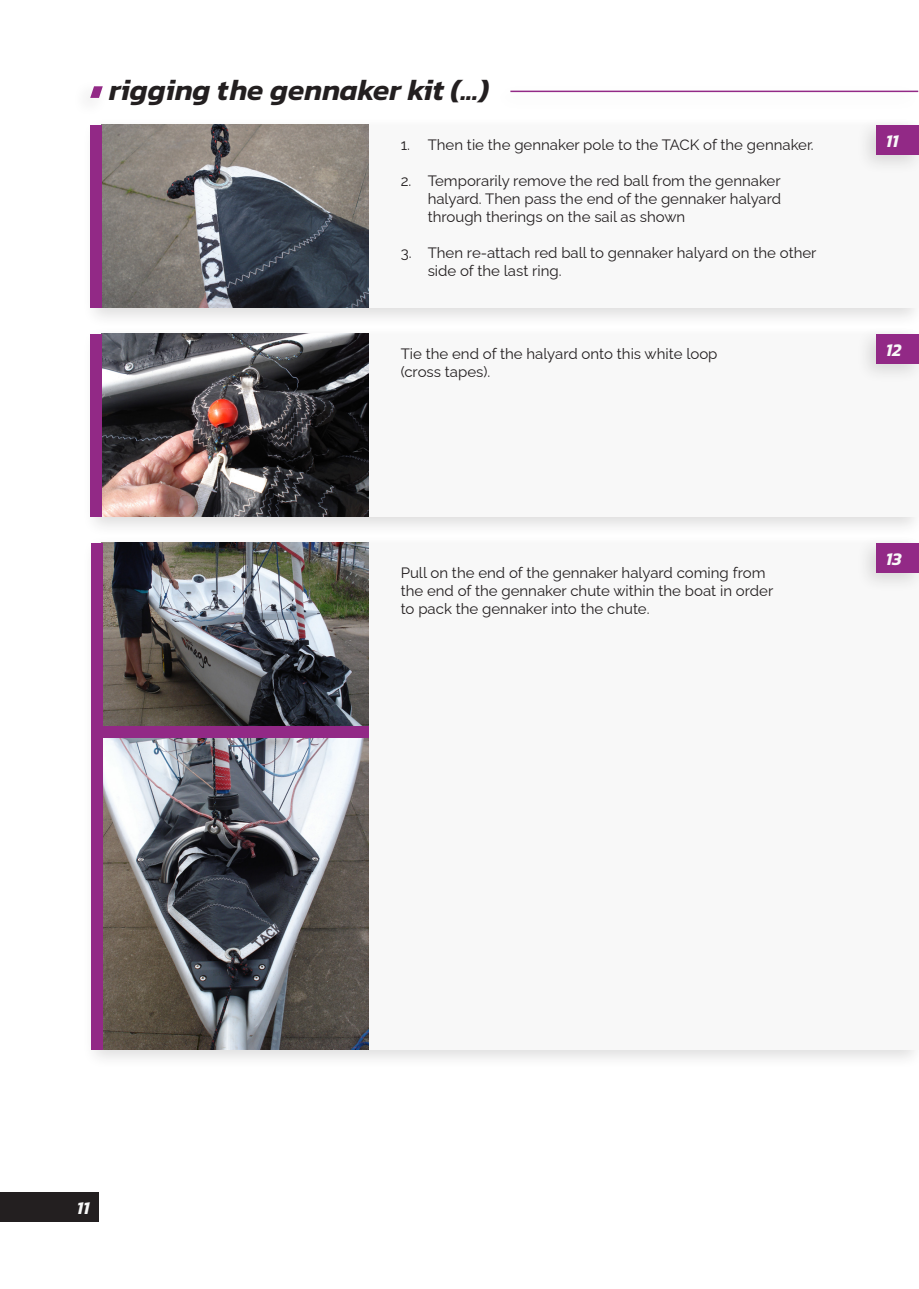
<style>
.page{position:relative;width:919px;height:1289px;background:#fff}
.page>*{position:absolute;margin:0;border:0;box-sizing:border-box;transform-origin:0 0}
.t1{font:italic 600 30px "Kanit";color:#231f20}
.Inst_Numbers{font:italic 600 18px "Kanit";color:#f8f8f8}
.Instructions{font:15px/18px "Raleway";color:#231f20;text-align:justify}
</style>
<div class="page">
<div style="left:0;top:1192px;width:99px;height:30px;background:#231f20"></div>
<div style="left:81px;top:116px;width:837px;height:212px;background:#231f20;opacity:.15"></div>
<div style="left:102px;top:125px;width:816px;height:183px;background:#f8f8f8"></div>
<img style="left:102px;top:125px;width:267px;height:183px">
<div style="left:81px;top:325px;width:837px;height:211px;background:#231f20;opacity:.15"></div>
<div style="left:102px;top:334px;width:816px;height:182px;background:#f8f8f8"></div>
<img style="left:102px;top:334px;width:267px;height:182px">
<div style="left:90px;top:125px;width:12px;height:183px;background:#922986"></div>
<div style="left:90px;top:334px;width:12px;height:182px;background:#922986"></div>
<div style="left:856px;top:116px;width:62px;height:59px;background:#231f20;opacity:.15"></div>
<div style="left:876px;top:125px;width:42px;height:30px;background:#922986"></div>
<div style="left:856px;top:325px;width:62px;height:59px;background:#231f20;opacity:.15"></div>
<div style="left:876px;top:334px;width:42px;height:30px;background:#922986"></div>
<div style="left:81px;top:534px;width:837px;height:535px;background:#231f20;opacity:.15"></div>
<div style="left:102px;top:543px;width:816px;height:506px;background:#f8f8f8"></div>
<img style="left:102px;top:543px;width:267px;height:182px">
<img style="left:102px;top:737px;width:267px;height:312px">
<div style="left:91px;top:543px;width:11px;height:506px;background:#922986"></div>
<div style="left:101px;top:725px;width:268px;height:12px;background:#922986"></div>
<div style="left:856px;top:534px;width:62px;height:59px;background:#231f20;opacity:.15"></div>
<div style="left:876px;top:543px;width:42px;height:29px;background:#922986"></div>
<div style="left:71px;top:78px;width:38px;height:40px;background:#fefefe"></div>
<svg style="left:90px;top:86px;width:13px;height:12px"></svg>
<div style="left:492px;top:82px;width:426px;height:30px;background:#231f20;opacity:.15"></div>
<hr style="left:510px;top:91px;width:408px;height:1px;background:#922986">
<p class="t1" style="left:109px;top:67px;width:381px">rigging the gennaker kit (...)</p>
<p class="Instructions" style="left:400px;top:134px;width:414px">1. Then tie the gennaker pole to the TACK of the gennaker.</p>
<p class="Instructions" style="left:427px;top:170px;width:355px;text-indent:-27px">2. Temporarily remove the red ball from the gennaker halyard. Then pass the end of the gennaker halyard through therings on the sail as shown</p>
<p class="Instructions" style="left:427px;top:242px;width:390px;text-indent:-27px">3. Then re-attach red ball to gennaker halyard on the other side of the last ring.</p>
<p class="Instructions" style="left:400px;top:342px;width:318px">Tie the end of the halyard onto this white loop</p>
<p class="Instructions" style="left:400px;top:360px;width:91px">(cross tapes).</p>
<p class="Instructions" style="left:400px;top:562px;width:366px">Pull on the end of the gennaker halyard coming from</p>
<p class="Instructions" style="left:400px;top:580px;width:374px">the end of the gennaker chute within the boat in order</p>
<p class="Instructions" style="left:400px;top:598px;width:250px">to pack the gennaker into the chute.</p>
<p class="Inst_Numbers" style="left:885px;top:127px;width:14px">11</p>
<p class="Inst_Numbers" style="left:885px;top:336px;width:17px">12</p>
<p class="Inst_Numbers" style="left:885px;top:544px;width:17px">13</p>
<p class="Inst_Numbers" style="left:77px;top:1194px;width:14px">11</p>
</div>
